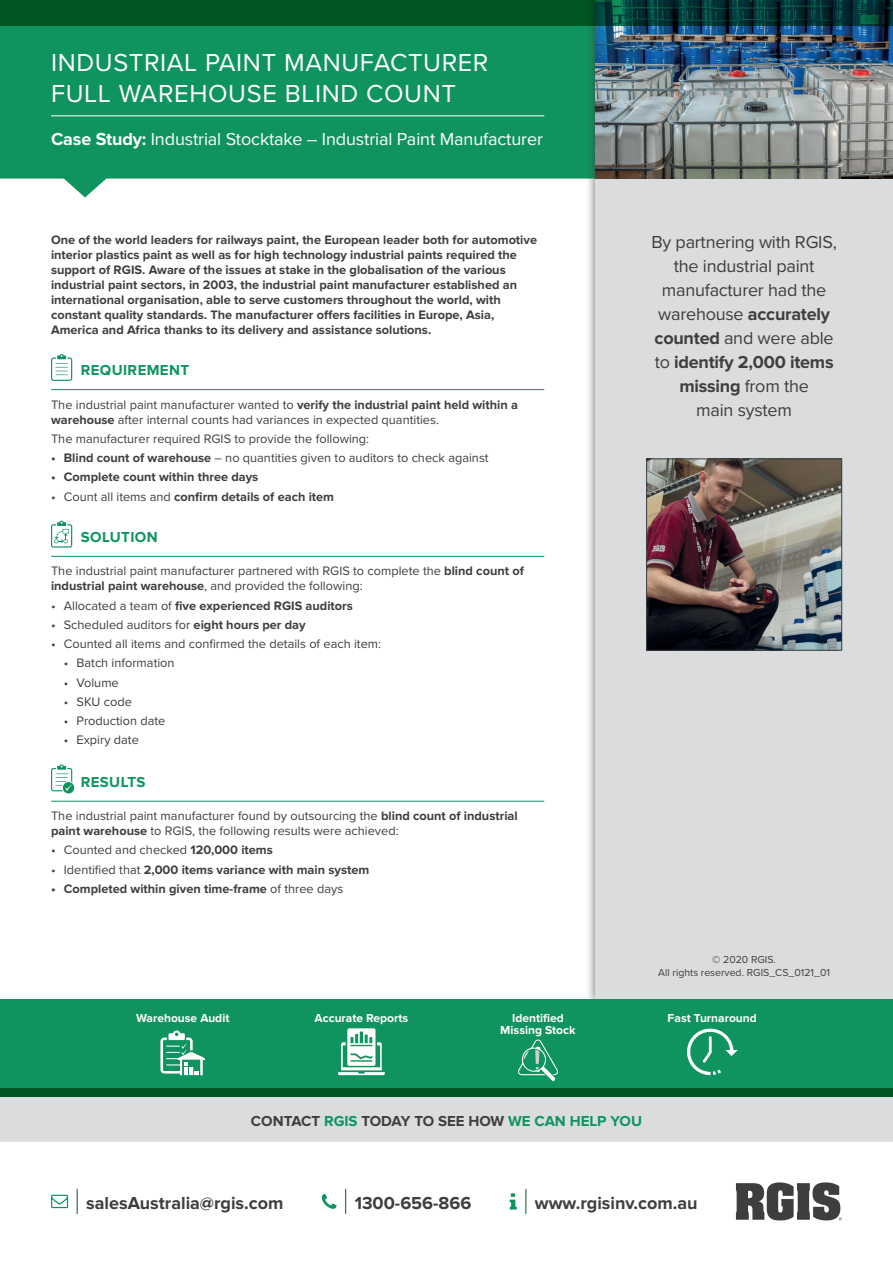
<style>
.page{position:relative;width:893px;height:1263px;background:#fff}
.page>*{position:absolute;margin:0;border:0;box-sizing:border-box;transform-origin:0 0}
.t1{font:25.5px/30.6px "Proxima Nova";letter-spacing:.025em;color:#fff}
.t2{font:18px/24px "Proxima Nova";letter-spacing:-.015em;color:#3e3e3f;text-align:center}
.t3{font:18px "Proxima Nova";letter-spacing:-.005em;color:#fff}
.t4{font:700 18px "Proxima Nova";color:#3e3e3f}
.t5{font:700 15px "Proxima Nova";color:#3e3e3f}
.t6{font:700 15px "Proxima Nova";letter-spacing:.025em;color:#10945f}
.t7{font:700 12.75px/15px "Proxima Nova";color:#3e3e3f}
.t8{font:12.75px/15px "Proxima Nova";color:#3e3e3f}
.t9{font:700 12px "Proxima Nova";color:#fff}
.t10{font:10.5px/12.6px "Proxima Nova";color:#3e3e3f;text-align:center}
.s1{font-weight:700}
.s2{font-weight:400}
.s3{color:#10945f}
</style>
<div class="page">
<svg style="left:525px;top:1189px;width:1px;height:24px"></svg>
<svg style="left:510px;top:1193px;width:7px;height:16px"></svg>
<svg style="left:77px;top:1189px;width:1px;height:24px"></svg>
<svg style="left:51px;top:1195px;width:17px;height:13px"></svg>
<svg style="left:345px;top:1189px;width:1px;height:24px"></svg>
<svg style="left:322px;top:1194px;width:15px;height:15px"></svg>
<svg style="left:736px;top:1182px;width:106px;height:38px"></svg>
<svg style="left:0;top:26px;width:585px;height:171px;background:#299f70"></svg>
<hr style="left:51px;top:116px;width:493px;height:1px;background:#fff">
<hr style="left:51px;top:389px;width:493px;height:1px;background:#10945f">
<hr style="left:51px;top:556px;width:493px;height:1px;background:#10945f">
<hr style="left:51px;top:801px;width:493px;height:1px;background:#10945f">
<svg style="left:51px;top:354px;width:22px;height:27px"></svg>
<svg style="left:51px;top:521px;width:22px;height:27px"></svg>
<svg style="left:51px;top:764px;width:24px;height:30px"></svg>
<div style="left:585px;top:0;width:308px;height:1010px;background:#3e3e3f;opacity:.75"></div>
<div style="left:595px;top:0;width:298px;height:1001px;background:#dbdcde"></div>
<img style="left:648px;top:461px;width:192px;height:187px">
<div style="left:646px;top:459px;width:196px;height:191px;border:1px solid #3e3e3f"></div>
<img style="left:595px;top:26px;width:298px;height:153px">
<svg style="left:0;top:0;width:893px;height:26px;background:#014a28"></svg>
<div style="left:0;top:1097px;width:893px;height:45px;background:#dbdcde"></div>
<div style="left:0;top:999px;width:893px;height:98px;background:#10945f"></div>
<div style="left:0;top:1089px;width:893px;height:8px;background:#015523"></div>
<svg style="left:687px;top:1028px;width:51px;height:47px"></svg>
<svg style="left:338px;top:1028px;width:47px;height:47px"></svg>
<svg style="left:518px;top:1039px;width:40px;height:42px"></svg>
<svg style="left:160px;top:1030px;width:45px;height:45px"></svg>
<h1 class="t1" style="left:51px;top:46px;width:439px">INDUSTRIAL PAINT MANUFACTURER<br>FULL WAREHOUSE BLIND COUNT</h1>
<h2 class="t3" style="left:51px;top:125px;width:493px"><span class="s1">Case Study:</span> Industrial Stocktake – Industrial Paint Manufacturer</h2>
<p class="t7" style="left:51px;top:233px;width:488px">One of the world leaders for railways paint, the European leader both for automotive interior plastics paint as well as for high technology industrial paints required the support of RGIS. Aware of the issues at stake in the globalisation of the various industrial paint sectors, in 2003, the industrial paint manufacturer established an international organisation, able to serve customers throughout the world, with constant quality standards. The manufacturer offers facilities in Europe, Asia, America and Africa thanks to its delivery and assistance solutions.</p>
<p class="t6" style="left:81px;top:361px;width:110px">REQUIREMENT</p>
<p class="t8" style="left:51px;top:396px;width:468px">The industrial paint manufacturer wanted to <span class="s1">verify the industrial paint held within a warehouse</span> after internal counts had variances in expected quantities.</p>
<p class="t8" style="left:51px;top:431px;width:320px">The manufacturer required RGIS to provide the following:</p>
<p class="t8" style="left:51px;top:450px;width:439px"><span class="s1">• Blind count of warehouse</span> – no quantities given to auditors to check against</p>
<p class="t7" style="left:51px;top:470px;width:209px">• Complete count within three days</p>
<p class="t7" style="left:51px;top:490px;width:285px"><span class="s2">• Count all items and</span> confirm details of each item</p>
<p class="t6" style="left:81px;top:528px;width:78px">SOLUTION</p>
<p class="t8" style="left:51px;top:563px;width:474px">The industrial paint manufacturer partnered with RGIS to complete the <span class="s1">blind count of industrial paint warehouse</span>, and provided the following:</p>
<p class="t7" style="left:51px;top:598px;width:303px"><span class="s2">• Allocated a team of</span> five experienced RGIS auditors</p>
<p class="t8" style="left:51px;top:616px;width:256px">• Scheduled auditors for <span class="s1">eight hours per day</span></p>
<p class="t8" style="left:51px;top:636px;width:332px">• Counted all items and confirmed the details of each item:</p>
<p class="t8" style="left:64px;top:655px;width:112px">• Batch information</p>
<p class="t8" style="left:64px;top:674px;width:57px">• Volume</p>
<p class="t8" style="left:64px;top:693px;width:70px">• SKU code</p>
<p class="t8" style="left:64px;top:713px;width:103px">• Production date</p>
<p class="t8" style="left:64px;top:732px;width:77px">• Expiry date</p>
<p class="t6" style="left:81px;top:773px;width:66px">RESULTS</p>
<p class="t8" style="left:51px;top:808px;width:468px">The industrial paint manufacturer found by outsourcing the <span class="s1">blind count of industrial paint warehouse</span> to RGIS, the following results were achieved:</p>
<p class="t8" style="left:51px;top:842px;width:223px">• Counted and checked <span class="s1">120,000 items</span></p>
<p class="t7" style="left:51px;top:863px;width:320px"><span class="s2">• Identified that</span> 2,000 items variance with main system</p>
<p class="t7" style="left:51px;top:882px;width:294px">• Completed within given time-frame <span class="s2">of three days</span></p>
<h2 class="t2" style="left:651px;top:229px;width:187px">By partnering with RGIS, the industrial paint manufacturer had the warehouse <span class="s1">accurately counted</span> and were able to <span class="s1">identify 2,000 items missing</span> from the<br>main system</h2>
<p class="t10" style="left:658px;top:953px;width:173px">© 2020 RGIS.<br>All rights reserved. RGIS_CS_0121_01</p>
<p class="t9" style="left:136px;top:1011px;width:95px">Warehouse Audit</p>
<p class="t9" style="left:314px;top:1011px;width:95px">Accurate Reports</p>
<p class="t9" style="left:512px;top:1011px;width:53px">Identified</p>
<p class="t9" style="left:668px;top:1011px;width:91px">Fast Turnaround</p>
<p class="t9" style="left:500px;top:1023px;width:77px">Missing Stock</p>
<p class="t5" style="left:251px;top:1112px;width:393px">CONTACT <span class="s3">RGIS</span> TODAY TO SEE HOW <span class="s3">WE CAN HELP YOU</span></p>
<h2 class="t4" style="left:86px;top:1192px;width:199px">salesAustralia@rgis.com</h2>
<h2 class="t4" style="left:355px;top:1192px;width:118px">1300-656-866</h2>
<h2 class="t4" style="left:535px;top:1192px;width:164px">www.rgisinv.com.au</h2>
</div>
